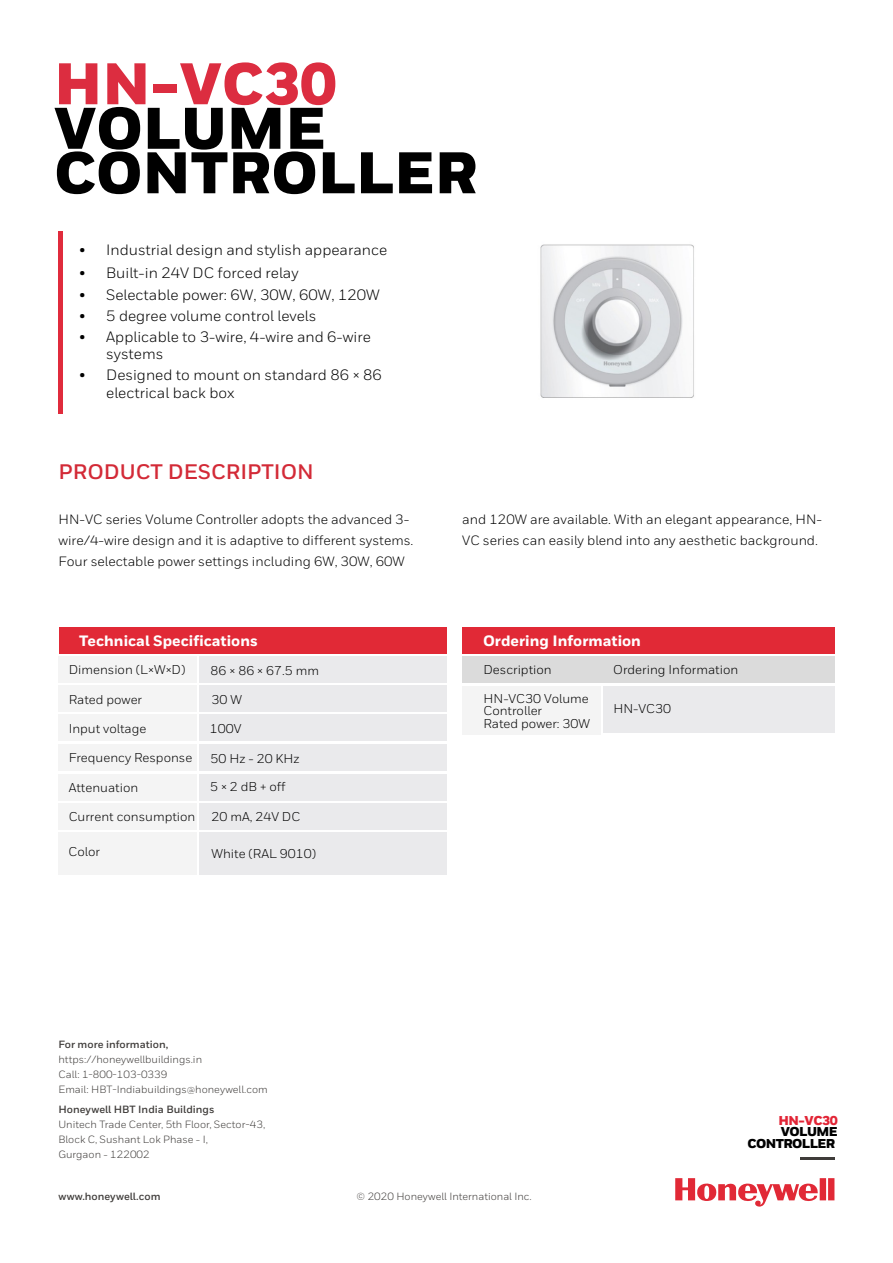
<style>
.page{position:relative;width:893px;height:1263px;background:#fff}
.page>*{position:absolute;margin:0;border:0;box-sizing:border-box;transform-origin:0 0}
.t1{font:900 58.5px/44.5px "Honeywell Sans";color:#000}
.t2{font:900 58.5px "Honeywell Sans";color:#dc2d40}
.t3{font:700 21px "Honeywell Sans";color:#d32a37}
.t4{font:15px/17.5px "Honeywell Sans";color:#000}
.t5{font:800 15px "Honeywell Sans";color:#fff}
.t6{font:13.5px/21px "Honeywell Sans";color:#000}
.t7{font:900 12.9px/12px "Honeywell Sans";letter-spacing:-.045em;color:#000;text-align:right}
.t8{font:900 12.9px "Honeywell Sans";letter-spacing:-.035em;color:#e22536}
.t9{font:12.75px/12.6px "Honeywell Sans";color:#000}
.t10{font:10.5px/15px "Honeywell Sans";color:#3f3c3a}
.t11{font:700 10.5px "Honeywell Sans";color:#3f3c3a}
</style>
<div class="page">
<div style="left:58px;top:231px;width:5px;height:182px;background:#e02b3c"></div>
<div style="left:58px;top:627px;width:388px;height:27px;background:#e12936"></div>
<div style="left:462px;top:627px;width:372px;height:27px;background:#e12936"></div>
<div style="left:58px;top:656px;width:139px;height:27px;background:#f4f4f4"></div>
<div style="left:462px;top:686px;width:139px;height:48px;background:#f4f4f4"></div>
<div style="left:58px;top:685px;width:139px;height:27px;background:#f4f4f4"></div>
<div style="left:58px;top:714px;width:139px;height:27px;background:#f4f4f4"></div>
<div style="left:58px;top:744px;width:139px;height:27px;background:#f4f4f4"></div>
<div style="left:58px;top:773px;width:139px;height:27px;background:#f4f4f4"></div>
<div style="left:58px;top:803px;width:139px;height:27px;background:#f4f4f4"></div>
<div style="left:58px;top:832px;width:139px;height:43px;background:#f4f4f4"></div>
<div style="left:199px;top:656px;width:247px;height:27px;background:#eaeaec"></div>
<div style="left:462px;top:656px;width:372px;height:27px;background:#dbdbdb"></div>
<div style="left:603px;top:686px;width:231px;height:47px;background:#eaeaec"></div>
<div style="left:199px;top:685px;width:247px;height:27px;background:#eaeaec"></div>
<div style="left:199px;top:714px;width:247px;height:27px;background:#eaeaec"></div>
<div style="left:199px;top:744px;width:247px;height:27px;background:#eaeaec"></div>
<div style="left:199px;top:773px;width:247px;height:27px;background:#eaeaec"></div>
<div style="left:199px;top:803px;width:247px;height:27px;background:#eaeaec"></div>
<div style="left:199px;top:832px;width:247px;height:43px;background:#eaeaec"></div>
<svg style="left:675px;top:1178px;width:159px;height:29px"></svg>
<hr style="left:800px;top:1157px;width:34px;height:2px;background:#3f3c3a">
<img style="left:540px;top:244px;width:154px;height:154px">
<h1 class="t2" style="left:54px;top:48px;width:284px">HN-VC30</h1>
<h1 class="t1" style="left:54px;top:109px;width:425px">VOLUME<br>CONTROLLER</h1>
<p class="t4" style="left:79px;top:241px;width:309px">• Industrial design and stylish appearance</p>
<p class="t4" style="left:79px;top:264px;width:221px">• Built-in 24V DC forced relay</p>
<p class="t4" style="left:79px;top:286px;width:302px">• Selectable power: 6W, 30W, 60W, 120W</p>
<p class="t4" style="left:79px;top:307px;width:239px">• 5 degree volume control levels</p>
<p class="t4" style="left:106px;top:328px;width:266px;text-indent:-27px">• Applicable to 3-wire, 4-wire and 6-wire systems</p>
<p class="t4" style="left:106px;top:366px;width:277px;text-indent:-27px">• Designed to mount on standard 86 × 86 electrical back box</p>
<h2 class="t3" style="left:58px;top:459px;width:257px">PRODUCT DESCRIPTION</h2>
<p class="t6" style="left:58px;top:509px;width:356px">HN-VC series Volume Controller adopts the advanced 3- wire/4-wire design and it is adaptive to different systems.<br>Four selectable power settings including 6W, 30W, 60W</p>
<p class="t6" style="left:462px;top:509px;width:361px">and 120W are available. With an elegant appearance, HN-<br>VC series can easily blend into any aesthetic background.</p>
<p class="t5" style="left:79px;top:631px;width:180px">Technical Specifications</p>
<p class="t5" style="left:483px;top:632px;width:159px">Ordering Information</p>
<p class="t9" style="left:69px;top:664px;width:118px">Dimension (L×W×D)</p>
<p class="t9" style="left:483px;top:664px;width:70px">Description</p>
<p class="t9" style="left:483px;top:692px;width:108px">HN-VC30 Volume<br>Controller<br>Rated power: 30W</p>
<p class="t9" style="left:211px;top:664px;width:110px">86 × 86 × 67.5 mm</p>
<p class="t9" style="left:613px;top:664px;width:127px">Ordering Information</p>
<p class="t9" style="left:613px;top:702px;width:59px">HN-VC30</p>
<p class="t9" style="left:69px;top:693px;width:75px">Rated power</p>
<p class="t9" style="left:69px;top:722px;width:79px">Input voltage</p>
<p class="t9" style="left:69px;top:752px;width:125px">Frequency Response</p>
<p class="t9" style="left:69px;top:781px;width:71px">Attenuation</p>
<p class="t9" style="left:69px;top:810px;width:128px">Current consumption</p>
<p class="t9" style="left:69px;top:846px;width:33px">Color</p>
<p class="t9" style="left:212px;top:693px;width:32px">30 W</p>
<p class="t9" style="left:210px;top:722px;width:33px">100V</p>
<p class="t9" style="left:211px;top:752px;width:91px">50 Hz - 20 KHz</p>
<p class="t9" style="left:210px;top:780px;width:77px">5 × 2 dB + off</p>
<p class="t9" style="left:212px;top:811px;width:90px">20 mA, 24V DC</p>
<p class="t9" style="left:212px;top:847px;width:106px">White (RAL 9010)</p>
<p class="t11" style="left:58px;top:1038px;width:111px">For more information,</p>
<p class="t10" style="left:58px;top:1051px;width:211px">https://honeywellbuildings.in<br>Call: 1-800-103-0339<br>Email: HBT-Indiabuildings@honeywell.com</p>
<p class="t11" style="left:58px;top:1103px;width:157px">Honeywell HBT India Buildings</p>
<p class="t10" style="left:58px;top:1116px;width:208px">Unitech Trade Center, 5th Floor, Sector-43,<br>Block C, Sushant Lok Phase - I,<br>Gurgaon - 122002</p>
<p class="t11" style="left:58px;top:1190px;width:104px">www.honeywell.com</p>
<p class="t10" style="left:357px;top:1188px;width:177px">© 2020 Honeywell International Inc.</p>
<p class="t8" style="left:778px;top:1112px;width:61px">HN-VC30</p>
<p class="t7" style="left:747px;top:1126px;width:92px">VOLUME<br>CONTROLLER</p>
</div>
